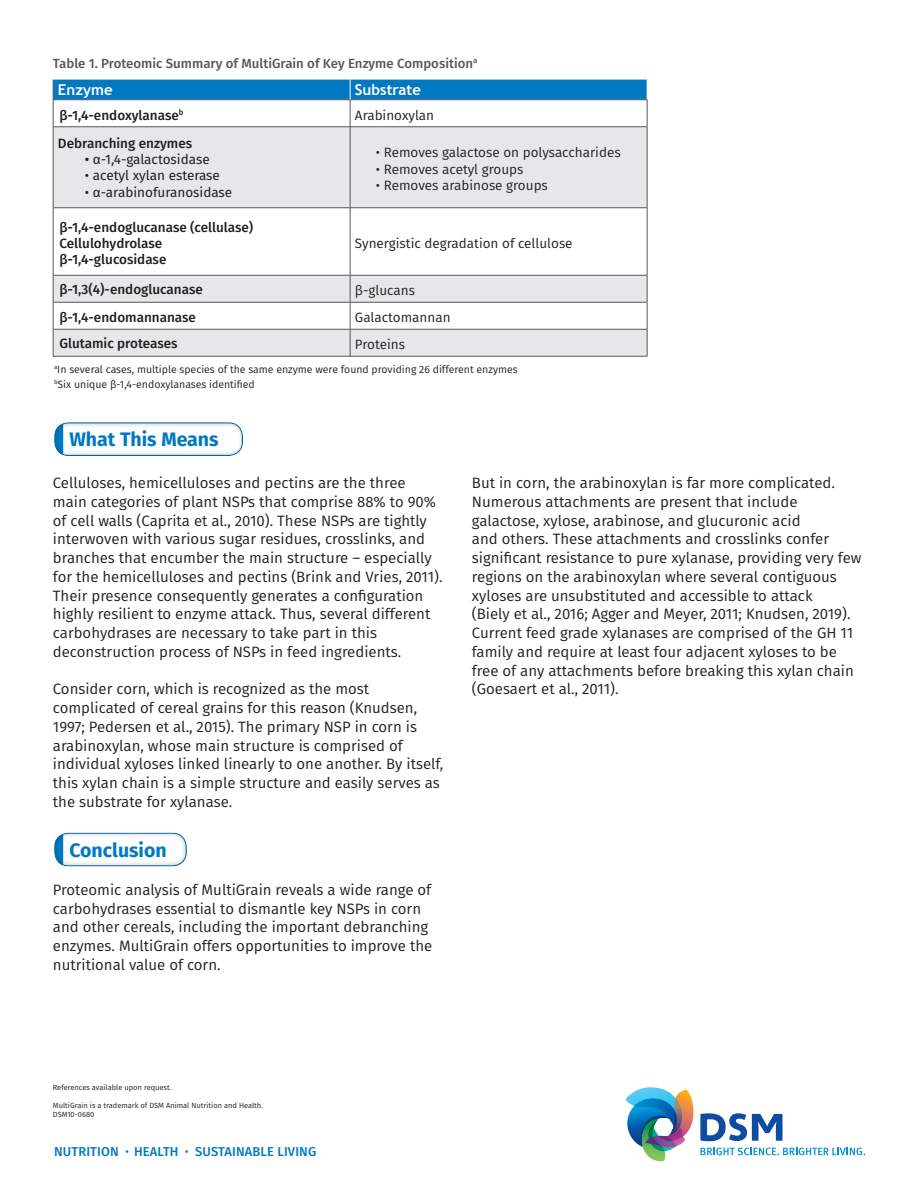
<style>
.page{position:relative;width:918px;height:1188px;background:#fff}
.page>*{position:absolute;margin:0;border:0;box-sizing:border-box;transform-origin:0 0}
.t1{font:700 19.5px "Fira Sans";color:#0079c2}
.t2{font:15px/18.8px "Fira Sans";color:#231f20}
.t3{font:700 15px "Trebuchet MS";color:#fff}
.t4{font:500 13.5px "Fira Sans";color:#231f20}
.t5{font:13.5px "Fira Sans";color:#231f20}
.t6{font:13.5px "Fira Sans";color:#231f20}
.t7{font:500 13.2px "Fira Sans";color:#57585a}
.t8{font:500 12.9px "Fira Sans";letter-spacing:.01em;color:#0079c2}
.t9{font:10.5px/15px "Fira Sans";color:#231f20}
.t10{font:7.5px "Fira Sans";color:#231f20}
.s1{font-weight:500}
.s2{font-size:10.05px}
</style>
<div class="page">
<svg style="left:54px;top:128px;width:593px;height:228px;fill:#e6e7e9"></svg>
<hr style="left:53px;top:127px;width:297px;height:1px;background:#57585a">
<hr style="left:53px;top:127px;width:1px;height:81px;background:#57585a">
<hr style="left:350px;top:127px;width:297px;height:1px;background:#57585a">
<hr style="left:350px;top:127px;width:1px;height:81px;background:#57585a">
<hr style="left:647px;top:127px;width:1px;height:81px;background:#57585a">
<hr style="left:53px;top:208px;width:297px;height:1px;background:#57585a">
<hr style="left:53px;top:208px;width:1px;height:67px;background:#57585a">
<hr style="left:350px;top:208px;width:297px;height:1px;background:#57585a">
<hr style="left:350px;top:208px;width:1px;height:67px;background:#57585a">
<hr style="left:647px;top:208px;width:1px;height:67px;background:#57585a">
<hr style="left:53px;top:275px;width:297px;height:1px;background:#57585a">
<hr style="left:350px;top:275px;width:297px;height:1px;background:#57585a">
<hr style="left:53px;top:302px;width:297px;height:1px;background:#57585a">
<hr style="left:350px;top:302px;width:297px;height:1px;background:#57585a">
<hr style="left:53px;top:329px;width:297px;height:1px;background:#57585a">
<svg style="left:53px;top:275px;width:1px;height:81px"></svg>
<hr style="left:350px;top:329px;width:297px;height:1px;background:#57585a">
<svg style="left:350px;top:275px;width:1px;height:81px"></svg>
<svg style="left:647px;top:275px;width:1px;height:81px"></svg>
<hr style="left:53px;top:356px;width:297px;height:1px;background:#57585a">
<hr style="left:350px;top:356px;width:297px;height:1px;background:#57585a">
<svg style="left:53px;top:79px;width:595px;height:48px"></svg>
<hr style="left:53px;top:79px;width:297px;height:1px;background:#fff">
<hr style="left:350px;top:79px;width:297px;height:1px;background:#fff">
<div style="left:53px;top:421px;width:192px;height:36px;background:#231f20;opacity:.5"></div>
<div style="left:53px;top:831px;width:135px;height:36px;background:#231f20;opacity:.5"></div>
<svg style="left:625px;top:1087px;width:240px;height:75px"></svg>
<p class="t7" style="left:53px;top:53px;width:426px">Table 1. Proteomic Summary of MultiGrain of Key Enzyme Composition<sup>a</sup></p>
<p class="t3" style="left:58px;top:80px;width:56px">Enzyme</p>
<p class="t3" style="left:355px;top:80px;width:68px">Substrate</p>
<p class="t4" style="left:59px;top:104px;width:126px">β-1,4-endoxylanase<sup>b</sup></p>
<p class="t5" style="left:355px;top:105px;width:81px">Arabinoxylan</p>
<p class="t4" style="left:58px;top:133px;width:136px">Debranching enzymes</p>
<p class="t6" style="left:85px;top:149px;width:126px"><span class="s1">•</span> α-1,4-galactosidase</p>
<p class="t6" style="left:85px;top:166px;width:137px">• acetyl xylan esterase</p>
<p class="t6" style="left:85px;top:182px;width:149px">• α-arabinofuranosidase</p>
<p class="t5" style="left:376px;top:143px;width:246px">• Removes galactose on polysaccharides</p>
<p class="t5" style="left:376px;top:159px;width:149px">• Removes acetyl groups</p>
<p class="t5" style="left:376px;top:175px;width:173px">• Removes arabinose groups</p>
<p class="t4" style="left:59px;top:216px;width:195px">β-1,4-endoglucanase (cellulase)</p>
<p class="t4" style="left:59px;top:232px;width:104px">Cellulohydrolase</p>
<p class="t4" style="left:59px;top:248px;width:109px">β-1,4-glucosidase</p>
<p class="t5" style="left:355px;top:233px;width:219px">Synergistic degradation of cellulose</p>
<p class="t4" style="left:59px;top:278px;width:145px">β-1,3(4)-endoglucanase</p>
<p class="t5" style="left:355px;top:280px;width:62px">β-glucans</p>
<p class="t4" style="left:59px;top:307px;width:138px">β-1,4-endomannanase</p>
<p class="t5" style="left:355px;top:307px;width:97px">Galactomannan</p>
<p class="t4" style="left:59px;top:332px;width:120px">Glutamic proteases</p>
<p class="t5" style="left:355px;top:334px;width:52px">Proteins</p>
<p class="t9" style="left:54px;top:362px;width:465px"><sup>a</sup>In several cases, multiple species of the same enzyme were found providing 26 different enzymes <sup>b</sup>Six unique β-1,4-endoxylanases identified</p>
<p class="t1" style="left:69px;top:423px;width:151px">What This Means</p>
<p class="t2" style="left:53px;top:473px;width:391px">Celluloses, hemicelluloses and pectins are the three main categories of plant NSPs that comprise 88% to 90% of cell walls (Caprita et al., 2010). These NSPs are tightly interwoven with various sugar residues, crosslinks, and branches that encumber the main structure – especially for the hemicelluloses and pectins (Brink and Vries, 2011).<br>Their presence consequently generates a configuration highly resilient to enzyme attack. Thus, several different carbohydrases are necessary to take part in this deconstruction process of NSPs in feed ingredients.</p>
<p class="t2" style="left:53px;top:679px;width:392px">Consider corn, which is recognized as the most complicated of cereal grains for this reason (Knudsen, 1997; Pedersen et al., 2015). The primary NSP in corn is arabinoxylan, whose main structure is comprised of individual xyloses linked linearly to one another. By itself, this xylan chain is a simple structure and easily serves as the substrate for xylanase.</p>
<p class="t1" style="left:69px;top:834px;width:99px">Conclusion</p>
<p class="t2" style="left:53px;top:880px;width:381px">Proteomic analysis of MultiGrain reveals a wide range of carbohydrases essential to dismantle key NSPs in corn and other cereals, including the important debranching enzymes. MultiGrain offers opportunities to improve the nutritional value of corn.</p>
<p class="t2" style="left:472px;top:473px;width:391px">But in corn, the arabinoxylan is far more complicated.<br>Numerous attachments are present that include galactose, xylose, arabinose, and glucuronic acid<br>and others. These attachments and crosslinks confer significant resistance to pure xylanase, providing very few regions on the arabinoxylan where several contiguous xyloses are unsubstituted and accessible to attack<br>(Biely et al., 2016; Agger and Meyer, 2011; Knudsen, 2019).<br>Current feed grade xylanases are comprised of the GH 11 family and require at least four adjacent xyloses to be free of any attachments before breaking this xylan chain (Goesaert et al., 2011).</p>
<p class="t10" style="left:53px;top:1082px;width:120px">References available upon request.</p>
<p class="t10" style="left:53px;top:1100px;width:212px">MultiGrain is a trademark of DSM Animal Nutrition and Health.</p>
<p class="t10" style="left:53px;top:1109px;width:43px">DSM10-0680</p>
<p class="t8" style="left:54px;top:1141px;width:264px">NUTRITION <span class="s2">•</span> HEALTH <span class="s2">•</span> SUSTAINABLE LIVING</p>
</div>
